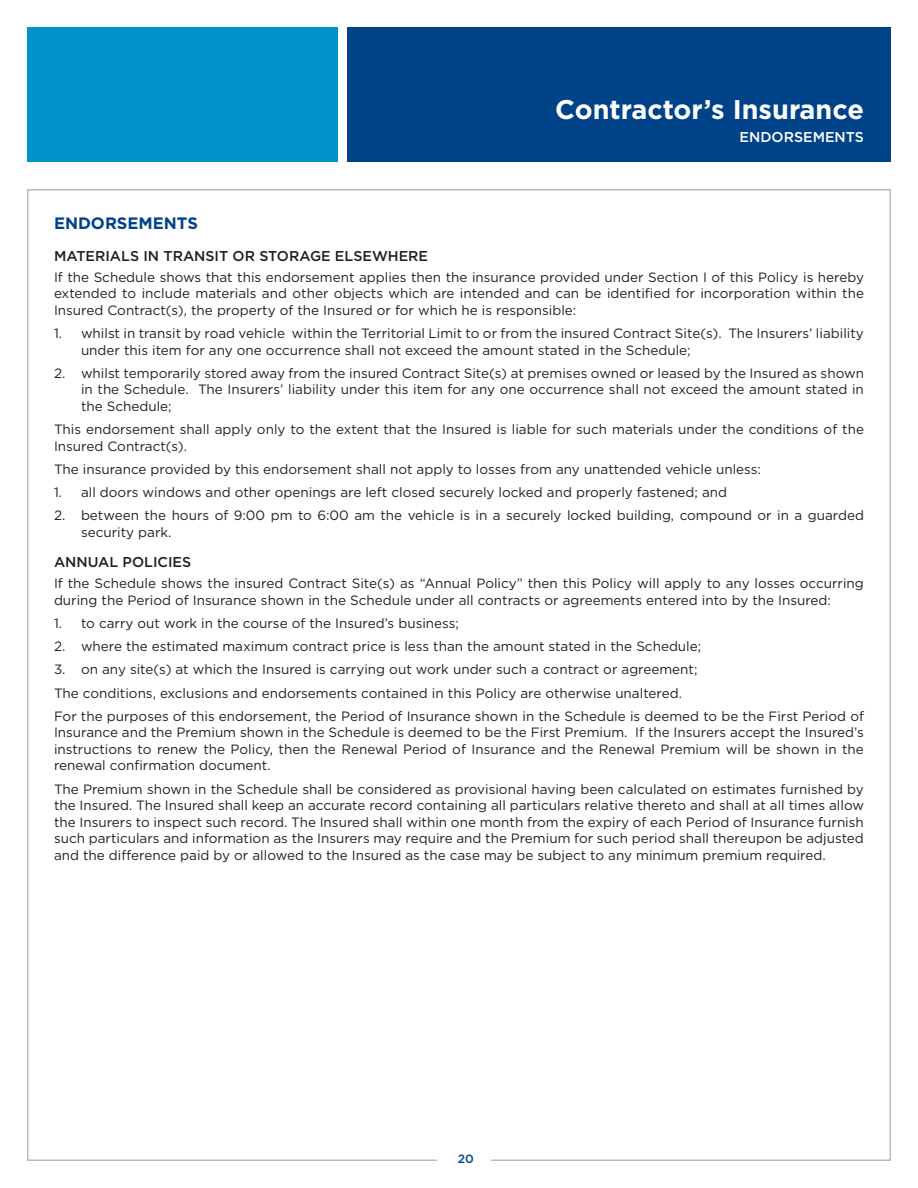
<style>
.page{position:relative;width:918px;height:1188px;background:#fff}
.page>*{position:absolute;margin:0;border:0;box-sizing:border-box;transform-origin:0 0}
.t1{font:700 27px "Gotham";color:#fff}
.t2{font:700 16.5px "Gotham";color:#004389}
.t3{font:500 14.25px "Gotham";color:#231f20}
.t4{font:500 14.25px "Gotham";color:#fff}
.t5{font:13.5px/16.5px "Gotham";color:#231f20}
.t6{font:500 12px "Gotham";color:#004389}
</style>
<div class="page">
<div style="left:27px;top:27px;width:311px;height:135px;background:#0094ca"></div>
<div style="left:347px;top:27px;width:544px;height:135px;background:#004389"></div>
<h1 class="t1" style="left:555px;top:91px;width:310px">Contractor’s Insurance</h1>
<p class="t4" style="left:740px;top:128px;width:126px">ENDORSEMENTS</p>
<p class="t2" style="left:54px;top:212px;width:145px">ENDORSEMENTS</p>
<p class="t3" style="left:54px;top:247px;width:376px">MATERIALS IN TRANSIT OR STORAGE ELSEWHERE</p>
<p class="t5" style="left:54px;top:269px;width:812px;text-align:justify">If the Schedule shows that this endorsement applies then the insurance provided under Section I of this Policy is hereby extended to include materials and other objects which are intended and can be identified for incorporation within the Insured Contract(s), the property of the Insured or for which he is responsible:</p>
<p class="t5" style="left:81px;top:325px;width:784px;text-indent:-27px">1. whilst in transit by road vehicle within the Territorial Limit to or from the insured Contract Site(s). The Insurers’ liability under this item for any one occurrence shall not exceed the amount stated in the Schedule;</p>
<p class="t5" style="left:81px;top:365px;width:785px;text-align:justify;text-indent:-27px">2. whilst temporarily stored away from the insured Contract Site(s) at premises owned or leased by the Insured as shown in the Schedule. The Insurers’ liability under this item for any one occurrence shall not exceed the amount stated in the Schedule;</p>
<p class="t5" style="left:54px;top:421px;width:812px">This endorsement shall apply only to the extent that the Insured is liable for such materials under the conditions of the<br>Insured Contract(s).</p>
<p class="t5" style="left:54px;top:461px;width:708px">The insurance provided by this endorsement shall not apply to losses from any unattended vehicle unless:</p>
<p class="t5" style="left:54px;top:484px;width:675px">1. all doors windows and other openings are left closed securely locked and properly fastened; and</p>
<p class="t5" style="left:81px;top:507px;width:785px;text-indent:-27px">2. between the hours of 9:00 pm to 6:00 am the vehicle is in a securely locked building, compound or in a guarded security park.</p>
<p class="t3" style="left:54px;top:553px;width:139px">ANNUAL POLICIES</p>
<p class="t5" style="left:54px;top:575px;width:811px">If the Schedule shows the insured Contract Site(s) as “Annual Policy” then this Policy will apply to any losses occurring during the Period of Insurance shown in the Schedule under all contracts or agreements entered into by the Insured:</p>
<p class="t5" style="left:54px;top:615px;width:407px">1. to carry out work in the course of the Insured’s business;</p>
<p class="t5" style="left:54px;top:638px;width:649px">2. where the estimated maximum contract price is less than the amount stated in the Schedule;</p>
<p class="t5" style="left:54px;top:658px;width:812px;line-height:23.2px">3. on any site(s) at which the Insured is carrying out work under such a contract or agreement;<br>The conditions, exclusions and endorsements contained in this Policy are otherwise unaltered.<br>For the purposes of this endorsement, the Period of Insurance shown in the Schedule is deemed to be the First Period of</p>
<p class="t5" style="left:54px;top:724px;width:811px;text-align:justify">Insurance and the Premium shown in the Schedule is deemed to be the First Premium. If the Insurers accept the Insured’s instructions to renew the Policy, then the Renewal Period of Insurance and the Renewal Premium will be shown in the renewal confirmation document.</p>
<p class="t5" style="left:54px;top:780px;width:812px;text-align:justify">The Premium shown in the Schedule shall be considered as provisional having been calculated on estimates furnished by the Insured. The Insured shall keep an accurate record containing all particulars relative thereto and shall at all times allow the Insurers to inspect such record. The Insured shall within one month from the expiry of each Period of Insurance furnish such particulars and information as the Insurers may require and the Premium for such period shall thereupon be adjusted and the difference paid by or allowed to the Insured as the case may be subject to any minimum premium required.</p>
<p class="t6" style="left:458px;top:1151px;width:18px">20</p>
</div>
